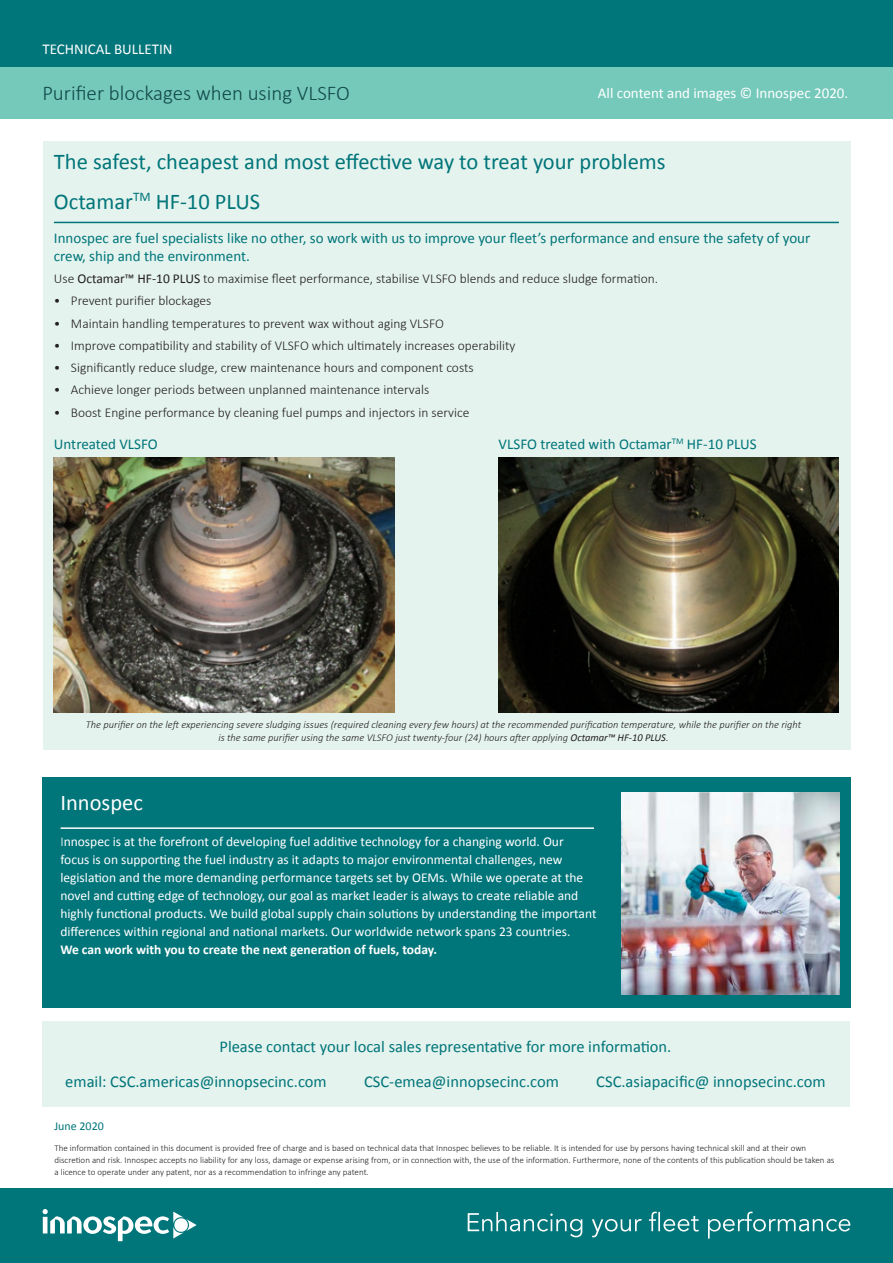
<style>
.page{position:relative;width:893px;height:1263px;background:#fff}
.page>*{position:absolute;margin:0;border:0;box-sizing:border-box;transform-origin:0 0}
.t1{font:22.5px "Calibri";color:#00757a}
.Text_Header{font:22.5px "Calibri";color:#fff}
.t2{font:300 21px "Calibri";color:#11494a}
.t3{font:16.5px "Calibri";color:#00757a}
.t4{font:15px/18px "Calibri";color:#00757a}
.t5{font:15px "Calibri";color:#fff}
.Body{font:13.5px/18px "Calibri";color:#fff}
.t6{font:300 13.5px "Calibri";color:#231f20}
.t7{font:12px "Calibri";color:#00757a}
.Captions{font:italic 300 10.5px/13.5px "Calibri";color:#231f20;text-align:center}
.t8{font:300 9px "Calibri";color:#231f20}
.s1{font-weight:400}
.s2{font-weight:300}
.s3{font-weight:700}
</style>
<div class="page">
<div style="left:0;top:66px;width:893px;height:53px;background:#75c9bb"></div>
<div style="left:0;top:0;width:893px;height:66px;background:#00757a"></div>
<div style="left:0;top:1188px;width:893px;height:75px;background:#00757a"></div>
<svg style="left:43px;top:1209px;width:154px;height:32px"></svg>
<svg style="left:468px;top:1211px;width:382px;height:27px"></svg>
<div style="left:43px;top:141px;width:807px;height:608px;background:#e4f3ed"></div>
<div style="left:42px;top:1021px;width:808px;height:85px;background:#e4f3ed"></div>
<div style="left:42px;top:777px;width:808px;height:231px;background:#00757a"></div>
<img style="left:621px;top:792px;width:218px;height:203px">
<hr style="left:61px;top:827px;width:533px;height:2px;background:#fff">
<hr style="left:54px;top:222px;width:785px;height:1px;background:#00757a">
<img style="left:54px;top:458px;width:340px;height:255px">
<img style="left:499px;top:458px;width:340px;height:255px">
<p class="t5" style="left:43px;top:39px;width:132px">TECHNICAL BULLETIN</p>
<h2 class="t2" style="left:43px;top:80px;width:309px">Purifier blockages when using VLSFO</h2>
<p class="t5" style="left:598px;top:83px;width:252px">All content and images © Innospec 2020.</p>
<p class="t1" style="left:54px;top:146px;width:613px">The safest, cheapest and most effective way to treat your problems</p>
<p class="t1" style="left:54px;top:186px;width:208px">Octamar<sup>TM</sup> HF-10 PLUS</p>
<p class="t4" style="left:54px;top:229px;width:758px">Innospec are fuel specialists like no other, so work with us to improve your fleet’s performance and ensure the safety of your crew, ship and the environment.</p>
<p class="t6" style="left:54px;top:270px;width:606px">Use <span class="s1">Octamar™ HF-10 PLUS</span> to maximise fleet performance, stabilise VLSFO blends and reduce sludge formation.</p>
<p class="t6" style="left:54px;top:293px;width:159px">• Prevent purifier blockages</p>
<p class="t6" style="left:54px;top:315px;width:391px">• Maintain handling temperatures to prevent wax without aging VLSFO</p>
<p class="t6" style="left:54px;top:337px;width:463px">• Improve compatibility and stability of VLSFO which ultimately increases operability</p>
<p class="t6" style="left:54px;top:359px;width:421px">• Significantly reduce sludge, crew maintenance hours and component costs</p>
<p class="t6" style="left:54px;top:382px;width:377px">• Achieve longer periods between unplanned maintenance intervals</p>
<p class="t6" style="left:54px;top:404px;width:417px">• Boost Engine performance by cleaning fuel pumps and injectors in service</p>
<p class="t4" style="left:54px;top:435px;width:105px">Untreated VLSFO</p>
<p class="t4" style="left:499px;top:435px;width:259px">VLSFO treated with Octamar<sup>TM</sup> HF-10 PLUS</p>
<p class="Captions" style="left:86px;top:717px;width:717px">The purifier on the left experiencing severe sludging issues (required cleaning every few hours) at the recommended purification temperature, while the purifier on the right is the same purifier using the same VLSFO just twenty-four (24) hours after applying <span class="s1">Octamar™ HF-10 PLUS</span>.</p>
<p class="Text_Header" style="left:60px;top:787px;width:84px">Innospec</p>
<p class="Body" style="left:60px;top:832px;width:538px"><span class="s2">I</span>nnospec is at the forefront of developing fuel additive technology for a changing world. Our<br>focus is on supporting the fuel industry as it adapts to major environmental challenges, new legislation and the more demanding performance targets set by OEMs. While we operate at the novel and cutting edge of technology, our goal as market leader is always to create reliable and highly functional products. We build global supply chain solutions by understanding the important differences within regional and national markets. Our worldwide network spans 23 countries.<br><span class="s3">We can work with you to create the next generation of fuels, today.</span></p>
<p class="t3" style="left:219px;top:1035px;width:453px">Please contact your local sales representative for more information.</p>
<p class="t3" style="left:65px;top:1070px;width:263px">email: CSC.americas@innopsecinc.com</p>
<p class="t3" style="left:364px;top:1070px;width:196px">CSC-emea@innopsecinc.com</p>
<p class="t3" style="left:596px;top:1070px;width:231px">CSC.asiapacific@ innopsecinc.com</p>
<p class="t7" style="left:54px;top:1117px;width:51px">June 2020</p>
<p class="t8" style="left:54px;top:1143px;width:753px">The information contained in this document is provided free of charge and is based on technical data that Innospec believes to be reliable. It is intended for use by persons having technical skill and at their own</p>
<p class="t8" style="left:54px;top:1155px;width:781px">discretion and risk. Innospec accepts no liability for any loss, damage or expense arising from, or in connection with, the use of the information. Furthermore, none of the contents of this publication should be taken as</p>
<p class="t8" style="left:54px;top:1167px;width:316px">a licence to operate under any patent, nor as a recommendation to infringe any patent.</p>
</div>
